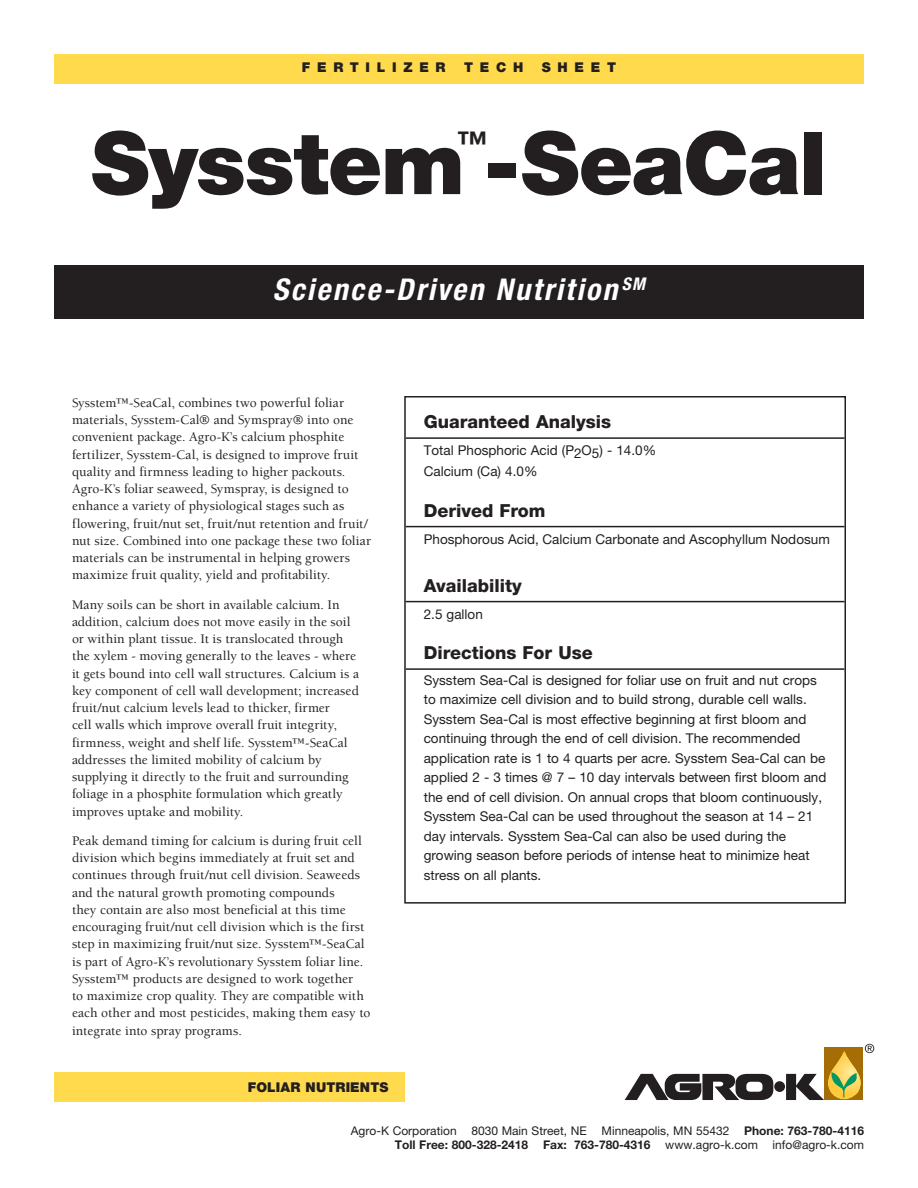
<style>
.page{position:relative;width:918px;height:1188px;background:#fff}
.page>*{position:absolute;margin:0;border:0;box-sizing:border-box;transform-origin:0 0}
.t1{font:900 87px "Helvetica Neue LT Pro";color:#231f20}
.t2{font:700 31.5px "Helvetica Neue LT Pro";color:#231f20}
.t3{font:italic 700 condensed 30px "Helvetica Neue LT Pro";letter-spacing:.08em;color:#fff}
.t4{font:800 18px "Helvetica Neue LT Pro";color:#231f20}
.t5{font:500 13.5px/17.2px "Berkeley";color:#231f20}
.t6{font:13.5px/19.5px "Helvetica Neue LT Pro";color:#231f20}
.t7{font:900 13.5px "Helvetica Neue LT Pro";letter-spacing:.5em;color:#231f20}
.t8{font:900 13.5px "Helvetica Neue LT Pro";letter-spacing:.01em;color:#231f20}
.t9{font:12px/14.2px "Helvetica Neue LT Pro";color:#231f20;text-align:right}
.s1{font-weight:700}
</style>
<div class="page">
<div style="left:774px;top:1081px;width:11px;height:11px;background:#231f20;border-radius:50%"></div>
<svg style="left:625px;top:1074px;width:148px;height:26px"></svg>
<svg style="left:786px;top:1044px;width:88px;height:56px"></svg>
<div style="left:54px;top:266px;width:810px;height:54px;background:#231f20"></div>
<hr style="left:406px;top:437px;width:438px;height:2px;background:#231f20">
<hr style="left:406px;top:526px;width:438px;height:1px;background:#231f20">
<hr style="left:406px;top:601px;width:438px;height:1px;background:#231f20">
<hr style="left:406px;top:668px;width:438px;height:2px;background:#231f20">
<div style="left:404px;top:396px;width:442px;height:508px;border:2px solid #231f20"></div>
<div style="left:54px;top:54px;width:810px;height:30px;background:#ffda4d"></div>
<div style="left:54px;top:1072px;width:351px;height:30px;background:#ffda4d"></div>
<p class="t7" style="left:302px;top:59px;width:145px">FERTILIZER</p>
<p class="t7" style="left:464px;top:59px;width:61px">TECH</p>
<p class="t7" style="left:542px;top:59px;width:76px">SHEET</p>
<h1 class="t1" style="left:91px;top:111px;width:737px">SYSSTEM -SEACAL</h1>
<h2 class="t2" style="left:456px;top:123px;width:33px">™</h2>
<h3 class="t3" style="left:273px;top:272px;width:374px">Science-Driven Nutrition <sup>SM</sup></h3>
<p class="t5" style="left:72px;top:394px;width:301px">Sysstem™-SeaCal, combines two powerful foliar materials, Sysstem-Cal® and Symspray® into one convenient package. Agro-K’s calcium phosphite fertilizer, Sysstem-Cal, is designed to improve fruit quality and firmness leading to higher packouts.<br>Agro-K’s foliar seaweed, Symspray, is designed to enhance a variety of physiological stages such as flowering, fruit/nut set, fruit/nut retention and fruit/ nut size. Combined into one package these two foliar materials can be instrumental in helping growers maximize fruit quality, yield and profitability.</p>
<p class="t5" style="left:72px;top:596px;width:289px">Many soils can be short in available calcium. In addition, calcium does not move easily in the soil or within plant tissue. It is translocated through the xylem - moving generally to the leaves - where it gets bound into cell wall structures. Calcium is a key component of cell wall development; increased fruit/nut calcium levels lead to thicker, firmer<br>cell walls which improve overall fruit integrity, firmness, weight and shelf life. Sysstem™-SeaCal addresses the limited mobility of calcium by supplying it directly to the fruit and surrounding foliage in a phosphite formulation which greatly improves uptake and mobility.</p>
<p class="t5" style="left:72px;top:832px;width:300px">Peak demand timing for calcium is during fruit cell division which begins immediately at fruit set and continues through fruit/nut cell division. Seaweeds and the natural growth promoting compounds<br>they contain are also most beneficial at this time encouraging fruit/nut cell division which is the first step in maximizing fruit/nut size. Sysstem™-SeaCal is part of Agro-K’s revolutionary Sysstem foliar line.<br>Sysstem™ products are designed to work together<br>to maximize crop quality. They are compatible with each other and most pesticides, making them easy to integrate into spray programs.</p>
<p class="t8" style="left:248px;top:1079px;width:142px">FOLIAR NUTRIENTS</p>
<h3 class="t4" style="left:424px;top:411px;width:189px">Guaranteed Analysis</h3>
<p class="t6" style="left:424px;top:440px;width:234px;line-height:21px">Total Phosphoric Acid (P2O5) - 14.0%<br>Calcium (Ca) 4.0%</p>
<h3 class="t4" style="left:424px;top:500px;width:123px">Derived From</h3>
<p class="t6" style="left:424px;top:529px;width:408px">Phosphorous Acid, Calcium Carbonate and Ascophyllum Nodosum</p>
<h3 class="t4" style="left:424px;top:575px;width:100px">Availability</h3>
<p class="t6" style="left:424px;top:604px;width:61px">2.5 gallon</p>
<h3 class="t4" style="left:424px;top:642px;width:171px">Directions For Use</h3>
<p class="t6" style="left:424px;top:670px;width:404px">Sysstem Sea-Cal is designed for foliar use on fruit and nut crops to maximize cell division and to build strong, durable cell walls.<br>Sysstem Sea-Cal is most effective beginning at first bloom and continuing through the end of cell division. The recommended application rate is 1 to 4 quarts per acre. Sysstem Sea-Cal can be applied 2 - 3 times @ 7 – 10 day intervals between first bloom and the end of cell division. On annual crops that bloom continuously, Sysstem Sea-Cal can be used throughout the season at 14 – 21 day intervals. Sysstem Sea-Cal can also be used during the growing season before periods of intense heat to minimize heat stress on all plants.</p>
<p class="t9" style="left:351px;top:1123px;width:515px">Agro-K Corporation 8030 Main Street, NE Minneapolis, MN 55432 <span class="s1">Phone: 763-780-4116<br>Toll Free: 800-328-2418 Fax: 763-780-4316</span> www.agro-k.com info@agro-k.com</p>
</div>
